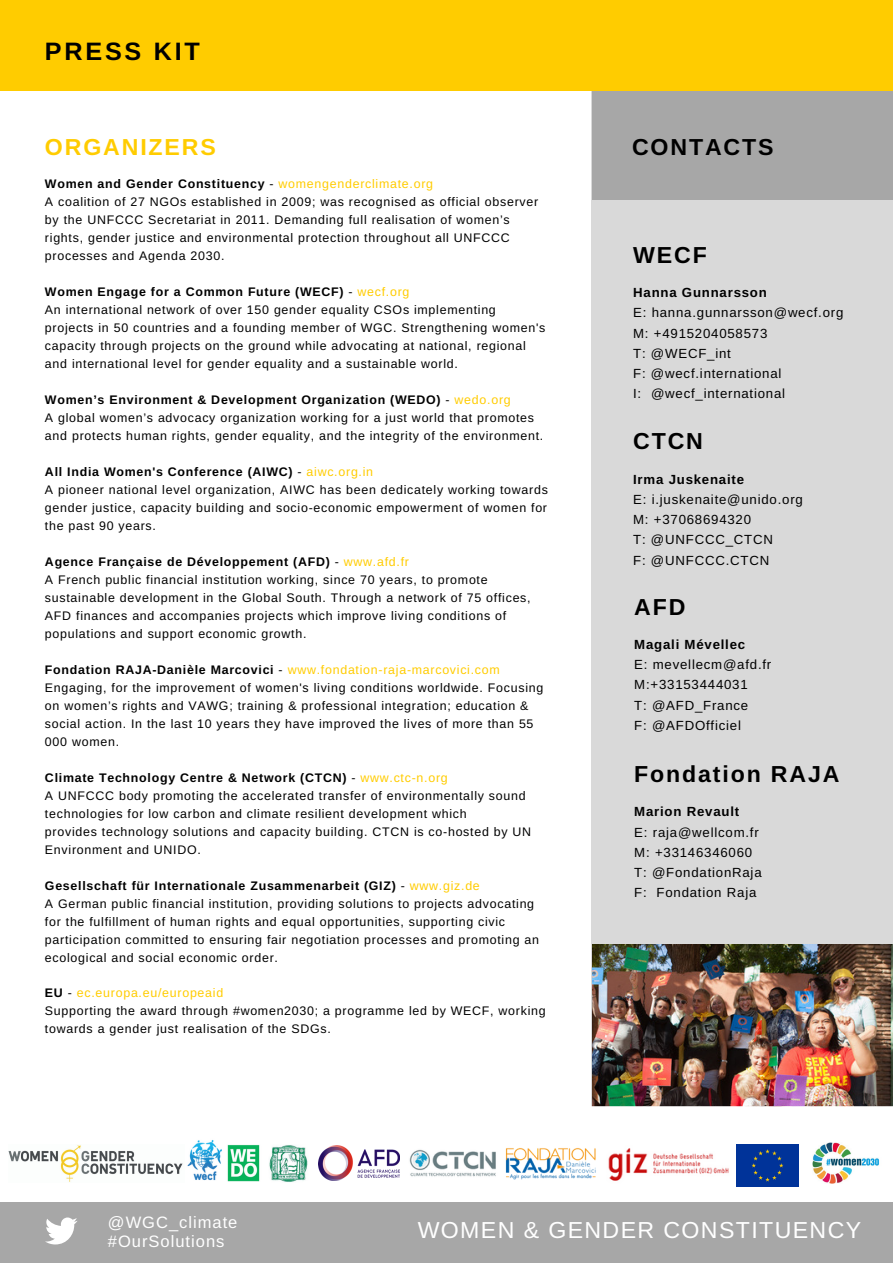
<style>
.page{position:relative;width:893px;height:1263px;background:#fff}
.page>*{position:absolute;margin:0;border:0;box-sizing:border-box;transform-origin:0 0}
.t1{font:700 25.2px "Arimo";letter-spacing:.11em;color:#000}
.t2{font:23.1px "Arimo";letter-spacing:.06em;color:#fff}
.t3{font:700 23.1px "Arimo";letter-spacing:.08em;color:#000}
.t4{font:700 23.1px "Arimo";letter-spacing:.08em;color:#fc0}
.t5{font:16.5px/19px "Arimo";letter-spacing:.06em;color:#fff}
.t6{font:700 16.5px/15.8px "Arimo";letter-spacing:.06em;color:#fff}
.t7{font:13.2px/20.2px "Arimo";letter-spacing:.06em;color:#000}
.t8{font:700 13.2px "Arimo";letter-spacing:.06em;color:#000}
.t9{font:12.45px/18px "Arimo";letter-spacing:.06em;color:#000}
.s1{font-weight:700}
.s2{color:#fc0}
</style>
<div class="page">
<div style="left:591px;top:0;width:301px;height:1262px;background:#d9d9d9"></div>
<div style="left:592px;top:89px;width:300px;height:111px;background:#a7a7a7"></div>
<div style="left:0;top:0;width:892px;height:91px;background:#fc0"></div>
<img style="left:592px;top:944px;width:300px;height:162px">
<svg style="left:0;top:1106px;width:892px;height:97px"></svg>
<div style="left:0;top:1203px;width:892px;height:59px;background:#a7a7a7"></div>
<svg style="left:45px;top:1217px;width:32px;height:28px"></svg>
<img style="left:184px;top:1138px;width:40px;height:42px">
<img style="left:9px;top:1144px;width:175px;height:39px">
<img style="left:601px;top:1142px;width:135px;height:44px">
<img style="left:505px;top:1144px;width:92px;height:40px">
<div style="left:736px;top:1144px;width:62px;height:42px;background:#039"></div>
<img style="left:812px;top:1142px;width:72px;height:42px">
<img style="left:318px;top:1145px;width:81px;height:35px">
<img style="left:407px;top:1142px;width:92px;height:39px">
<img style="left:225px;top:1144px;width:37px;height:37px">
<img style="left:269px;top:1144px;width:39px;height:39px">
<h1 class="t1" style="left:45px;top:38px;width:156px">PRESS KIT</h1>
<h2 class="t4" style="left:45px;top:134px;width:172px">ORGANIZERS</h2>
<h2 class="t3" style="left:632px;top:134px;width:143px">CONTACTS</h2>
<p class="t9" style="left:45px;top:175px;width:494px"><span class="s1">Women and Gender Constituency</span> - <span class="s2">womengenderclimate.org<br></span>A coalition of 27 NGOs established in 2009; was recognised as official observer by the UNFCCC Secretariat in 2011. Demanding full realisation of women’s rights, gender justice and environmental protection throughout all UNFCCC processes and Agenda 2030.</p>
<p class="t9" style="left:45px;top:283px;width:502px"><span class="s1">Women Engage for a Common Future (WECF)</span> - <span class="s2">wecf.org<br></span>An international network of over 150 gender equality CSOs implementing projects in 50 countries and a founding member of WGC. Strengthening women's capacity through projects on the ground while advocating at national, regional and international level for gender equality and a sustainable world.</p>
<p class="t9" style="left:45px;top:391px;width:500px"><span class="s1">Women’s Environment &amp; Development Organization (WEDO)</span> - <span class="s2">wedo.org<br></span>A global women’s advocacy organization working for a just world that promotes and protects human rights, gender equality, and the integrity of the environment.</p>
<p class="t9" style="left:45px;top:462px;width:504px"><span class="s1">All India Women's Conference (AIWC)</span> - <span class="s2">aiwc.org.in<br></span>A pioneer national level organization, AIWC has been dedicately working towards gender justice, capacity building and socio-economic empowerment of women for the past 90 years.</p>
<p class="t9" style="left:45px;top:552px;width:487px"><span class="s1">Agence Française de Développement (AFD)</span> - <span class="s2">www.afd.fr<br></span>A French public financial institution working, since 70 years, to promote sustainable development in the Global South. Through a network of 75 offices, AFD finances and accompanies projects which improve living conditions of populations and support economic growth.</p>
<p class="t9" style="left:45px;top:660px;width:500px"><span class="s1">Fondation RAJA-Danièle Marcovici</span> - <span class="s2">www.fondation-raja-marcovici.com </span>Engaging, for the improvement of women's living conditions worldwide. Focusing on women’s rights and VAWG; training &amp; professional integration; education &amp; social action. In the last 10 years they have improved the lives of more than 55<br>000 women.</p>
<p class="t9" style="left:45px;top:768px;width:487px"><span class="s1">Climate Technology Centre &amp; Network (CTCN)</span> - <span class="s2">www.ctc-n.org<br></span>A UNFCCC body promoting the accelerated transfer of environmentally sound technologies for low carbon and climate resilient development which<br>provides technology solutions and capacity building. CTCN is co-hosted by UN Environment and UNIDO.</p>
<p class="t9" style="left:45px;top:876px;width:495px"><span class="s1">Gesellschaft für Internationale Zusammenarbeit (GIZ)</span> - <span class="s2">www.giz.de<br></span>A German public financial institution, providing solutions to projects advocating for the fulfillment of human rights and equal opportunities, supporting civic participation committed to ensuring fair negotiation processes and promoting an ecological and social economic order.</p>
<p class="t9" style="left:45px;top:984px;width:502px"><span class="s1">EU</span> - <span class="s2">ec.europa.eu/europeaid<br></span>Supporting the award through #women2030; a programme led by WECF, working towards a gender just realisation of the SDGs.</p>
<h2 class="t3" style="left:633px;top:242px;width:75px">WECF</h2>
<p class="t8" style="left:633px;top:285px;width:135px">Hanna Gunnarsson</p>
<p class="t7" style="left:633px;top:303px;width:212px">E: hanna.gunnarsson@wecf.org<br>M: +4915204058573<br>T: @WECF_int<br>F: @wecf.international<br>I: @wecf_international</p>
<h2 class="t3" style="left:633px;top:429px;width:71px">CTCN</h2>
<p class="t8" style="left:633px;top:472px;width:112px">Irma Juskenaite</p>
<p class="t7" style="left:633px;top:489px;width:171px">E: i.juskenaite@unido.org<br>M: +37068694320<br>T: @UNFCCC_CTCN<br>F: @UNFCCC.CTCN</p>
<h2 class="t3" style="left:634px;top:594px;width:53px">AFD</h2>
<p class="t8" style="left:634px;top:637px;width:112px">Magali Mévellec</p>
<p class="t7" style="left:634px;top:654px;width:138px">E: mevellecm@afd.fr<br>M:+33153444031<br>T: @AFD_France<br>F: @AFDOfficiel</p>
<h2 class="t3" style="left:634px;top:761px;width:207px">Fondation RAJA</h2>
<p class="t8" style="left:634px;top:804px;width:106px">Marion Revault</p>
<p class="t7" style="left:634px;top:822px;width:129px">E: raja@wellcom.fr<br>M: +33146346060<br>T: @FondationRaja<br>F: Fondation Raja</p>
<h3 class="t5" style="left:108px;top:1213px;width:131px">@WGC_climate #OurSolutions</h3>
<h2 class="t2" style="left:417px;top:1217px;width:445px">WOMEN &amp; GENDER CONSTITUENCY</h2>
<h3 class="t6" style="left:152px;top:1217px;width:135px">@WGC_climate #O rSolutions</h3>
<h2 class="t2" style="left:442px;top:1219px;width:363px">Women &amp; Gender Constituency</h2>
</div>
